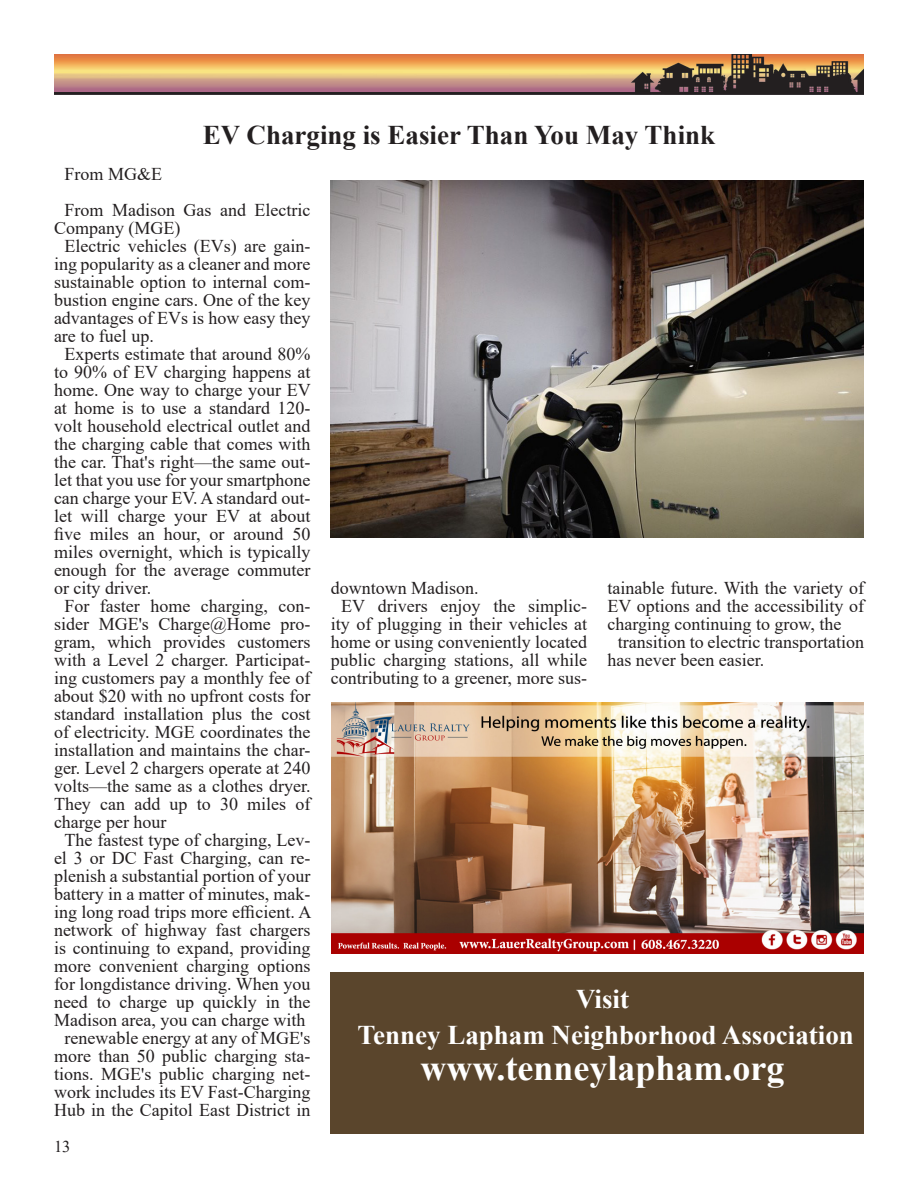
<style>
.page{position:relative;width:918px;height:1188px;background:#fff}
.page>*{position:absolute;margin:0;border:0;box-sizing:border-box;transform-origin:0 0}
.t1{font:700 36px "Times New Roman";color:#fff}
.t2{font:700 27px/36px "Times New Roman";color:#fff;text-align:center}
.t3{font:700 27px "Times New Roman";color:#231f20}
.t4{font:18px/36px "Times New Roman";color:#231f20}
.t5{font:16.5px "Times New Roman";color:#231f20}
</style>
<div class="page">
<img style="left:54px;top:54px;width:810px;height:40px">
<img style="left:332px;top:702px;width:532px;height:252px">
<img style="left:331px;top:180px;width:533px;height:357px">
<div style="left:331px;top:972px;width:533px;height:162px;background:#5a452c"></div>
<h2 class="t3" style="left:203px;top:115px;width:514px">EV Charging is Easier Than You May Think</h2>
<p class="t4" style="left:64px;top:155px;width:248px">From MG&amp;E<br>From Madison Gas and Electric</p>
<p class="t4" style="left:54px;top:209px;width:128px">Company (MGE)</p>
<p class="t4" style="left:64px;top:227px;width:248px">Electric vehicles (EVs) are gain-</p>
<p class="t4" style="left:54px;top:245px;width:258px">ing popularity as a cleaner and more</p>
<p class="t4" style="left:54px;top:263px;width:258px">sustainable option to internal com-</p>
<p class="t4" style="left:54px;top:281px;width:258px">bustion engine cars. One of the key</p>
<p class="t4" style="left:54px;top:299px;width:258px">advantages of EVs is how easy they</p>
<p class="t4" style="left:54px;top:317px;width:101px">are to fuel up.</p>
<p class="t4" style="left:64px;top:335px;width:248px">Experts estimate that around 80%</p>
<p class="t4" style="left:54px;top:353px;width:258px">to 90% of EV charging happens at</p>
<p class="t4" style="left:54px;top:371px;width:258px">home. One way to charge your EV</p>
<p class="t4" style="left:54px;top:389px;width:258px">at home is to use a standard 120-</p>
<p class="t4" style="left:54px;top:407px;width:258px">volt household electrical outlet and</p>
<p class="t4" style="left:54px;top:425px;width:258px">the charging cable that comes with</p>
<p class="t4" style="left:54px;top:443px;width:258px">the car. That's right—the same out-</p>
<p class="t4" style="left:54px;top:461px;width:258px">let that you use for your smartphone</p>
<p class="t4" style="left:54px;top:479px;width:258px">can charge your EV. A standard out-</p>
<p class="t4" style="left:54px;top:497px;width:258px">let will charge your EV at about</p>
<p class="t4" style="left:54px;top:515px;width:258px">five miles an hour, or around 50</p>
<p class="t4" style="left:54px;top:533px;width:258px">miles overnight, which is typically</p>
<p class="t4" style="left:54px;top:551px;width:258px">enough for the average commuter</p>
<p class="t4" style="left:54px;top:569px;width:99px">or city driver.</p>
<p class="t4" style="left:64px;top:587px;width:248px">For faster home charging, con-</p>
<p class="t4" style="left:54px;top:605px;width:258px">sider MGE's Charge@Home pro-</p>
<p class="t4" style="left:54px;top:623px;width:258px">gram, which provides customers</p>
<p class="t4" style="left:54px;top:641px;width:258px">with a Level 2 charger. Participat-</p>
<p class="t4" style="left:54px;top:659px;width:258px">ing customers pay a monthly fee of</p>
<p class="t4" style="left:54px;top:677px;width:258px">about $20 with no upfront costs for</p>
<p class="t4" style="left:54px;top:695px;width:258px">standard installation plus the cost</p>
<p class="t4" style="left:54px;top:713px;width:258px">of electricity. MGE coordinates the</p>
<p class="t4" style="left:54px;top:731px;width:258px">installation and maintains the char-</p>
<p class="t4" style="left:54px;top:749px;width:258px">ger. Level 2 chargers operate at 240</p>
<p class="t4" style="left:54px;top:767px;width:258px">volts—the same as a clothes dryer.</p>
<p class="t4" style="left:54px;top:785px;width:258px">They can add up to 30 miles of</p>
<p class="t4" style="left:54px;top:803px;width:114px">charge per hour</p>
<p class="t4" style="left:64px;top:821px;width:248px">The fastest type of charging, Lev-</p>
<p class="t4" style="left:54px;top:839px;width:258px">el 3 or DC Fast Charging, can re-</p>
<p class="t4" style="left:54px;top:857px;width:258px">plenish a substantial portion of your</p>
<p class="t4" style="left:54px;top:875px;width:258px">battery in a matter of minutes, mak-</p>
<p class="t4" style="left:54px;top:893px;width:259px">ing long road trips more efficient. A</p>
<p class="t4" style="left:54px;top:911px;width:258px">network of highway fast chargers</p>
<p class="t4" style="left:54px;top:929px;width:258px">is continuing to expand, providing</p>
<p class="t4" style="left:54px;top:947px;width:258px">more convenient charging options</p>
<p class="t4" style="left:54px;top:965px;width:258px">for longdistance driving. When you</p>
<p class="t4" style="left:54px;top:983px;width:258px">need to charge up quickly in the</p>
<p class="t4" style="left:54px;top:1001px;width:253px">Madison area, you can charge with</p>
<p class="t4" style="left:64px;top:1019px;width:247px">renewable energy at any of MGE's</p>
<p class="t4" style="left:54px;top:1037px;width:258px">more than 50 public charging sta-</p>
<p class="t4" style="left:54px;top:1055px;width:258px">tions. MGE's public charging net-</p>
<p class="t4" style="left:54px;top:1073px;width:258px">work includes its EV Fast-Charging</p>
<p class="t4" style="left:54px;top:1091px;width:258px">Hub in the Capitol East District in</p>
<p class="t5" style="left:54px;top:1135px;width:18px">13</p>
<p class="t4" style="left:331px;top:569px;width:149px">downtown Madison.</p>
<p class="t4" style="left:341px;top:587px;width:248px">EV drivers enjoy the simplic-</p>
<p class="t4" style="left:331px;top:605px;width:258px">ity of plugging in their vehicles at</p>
<p class="t4" style="left:331px;top:623px;width:258px">home or using conveniently located</p>
<p class="t4" style="left:331px;top:641px;width:258px">public charging stations, all while</p>
<p class="t4" style="left:331px;top:659px;width:258px">contributing to a greener, more sus-</p>
<p class="t4" style="left:608px;top:569px;width:258px">tainable future. With the variety of</p>
<p class="t4" style="left:608px;top:587px;width:258px">EV options and the accessibility of</p>
<p class="t4" style="left:608px;top:605px;width:235px">charging continuing to grow, the</p>
<p class="t4" style="left:618px;top:623px;width:248px">transition to electric transportation</p>
<p class="t4" style="left:608px;top:641px;width:158px">has never been easier.</p>
<h2 class="t2" style="left:358px;top:980px;width:498px">Visit<br>Tenney Lapham Neighborhood Association</h2>
<h1 class="t1" style="left:421px;top:1042px;width:366px">www.tenneylapham.org</h1>
</div>
